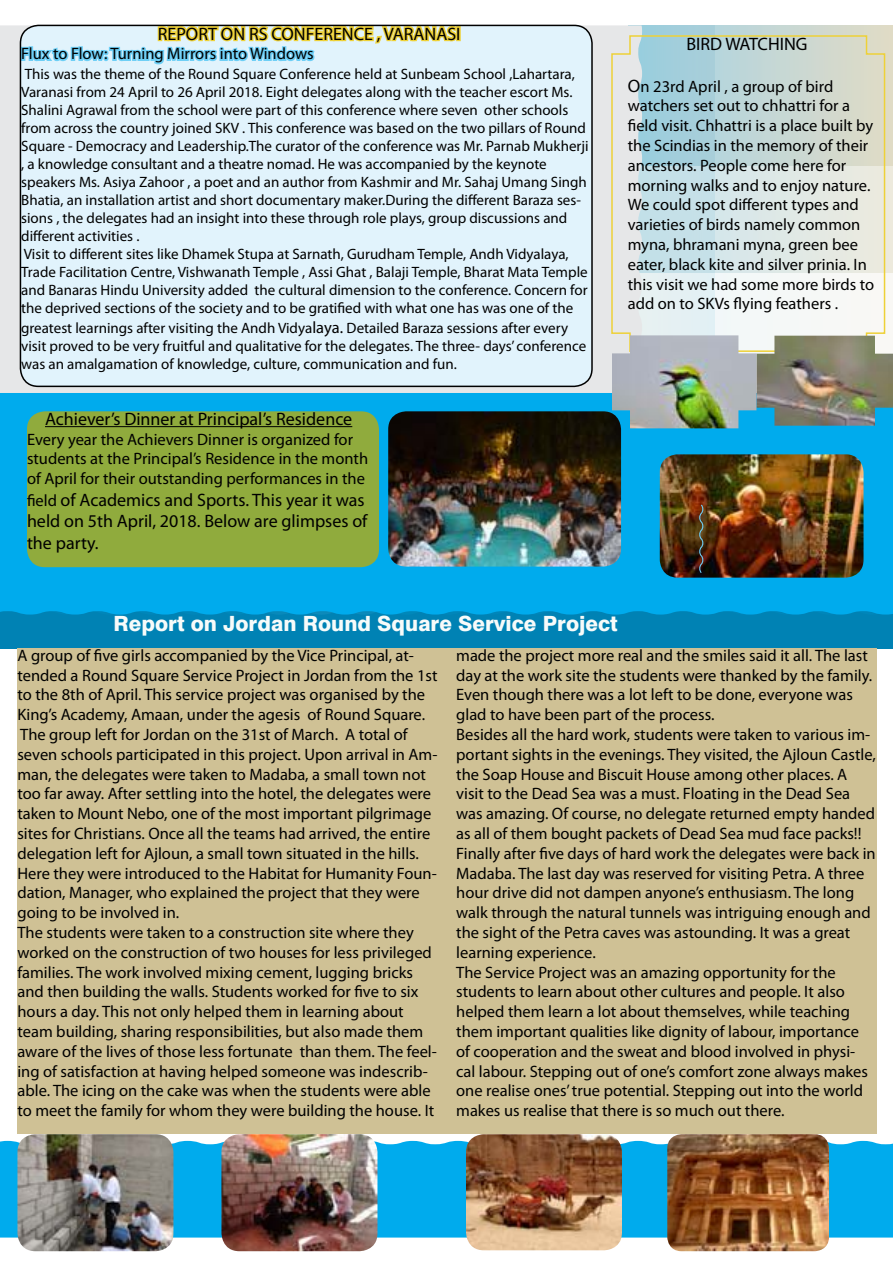
<style>
.page{position:relative;width:893px;height:1263px;background:#fff}
.page>*{position:absolute;margin:0;border:0;box-sizing:border-box;transform-origin:0 0}
.t1{font:800 21px "Swiss 721 BT";color:#f7fbfa}
.t2{font:18px/21.6px "Myriad Pro";color:#000}
.t3{font:16.5px/19.8px "Myriad Pro";color:#000}
.t4{font:15px/18px "Myriad Pro";color:#000}
.s1{font-size:16.5px}
.s2{font-size:18px}
</style>
<div class="page">
<svg style="left:715px;top:25px;width:178px;height:248px"></svg>
<div style="left:629px;top:25px;width:86px;height:368px;background:#a2cedb"></div>
<div style="left:0;top:25px;width:642px;height:368px;background:#e6e7e8"></div>
<div style="left:0;top:411px;width:893px;height:237px;background:#0082b4"></div>
<div style="left:0;top:393px;width:893px;height:221px;background:#00abed"></div>
<div style="left:0;top:1141px;width:893px;height:96px;background:#00abed"></div>
<div style="left:27px;top:411px;width:352px;height:156px;background:#90ab3d;border-radius:18px"></div>
<hr style="left:45px;top:426px;width:307px;height:1px;background:#000">
<img style="left:388px;top:411px;width:233px;height:156px">
<div style="left:17px;top:648px;width:860px;height:486px;background:#cfc195"></div>
<img style="left:17px;top:1134px;width:156px;height:117px">
<img style="left:221px;top:1134px;width:156px;height:117px">
<img style="left:466px;top:1134px;width:156px;height:116px">
<img style="left:667px;top:1134px;width:162px;height:117px">
<svg style="left:610px;top:34px;width:276px;height:319px"></svg>
<img style="left:756px;top:336px;width:137px;height:90px">
<img style="left:612px;top:335px;width:144px;height:93px">
<div style="left:20px;top:25px;width:572px;height:361px;background:#e1f3fc;border-radius:18px"></div>
<div style="left:456px;top:26px;width:5px;height:15px;border:3px solid #eed137"></div>
<svg style="left:19px;top:24px;width:440px;height:125px"></svg>
<div style="left:20px;top:25px;width:573px;height:362px;border:2px solid #000;border-radius:18px"></div>
<img style="left:660px;top:454px;width:203px;height:124px">
<svg style="left:698px;top:503px;width:7px;height:71px"></svg>
<p class="t2" style="left:158px;top:23px;width:304px">REPORT ON RS CONFERENCE , VARANASI</p>
<p class="t3" style="left:21px;top:44px;width:294px">Flux to Flow: Turning Mirrors into Windows</p>
<p class="t4" style="left:21px;top:65px;width:569px">This was the theme of the Round Square Conference held at Sunbeam School ,Lahartara, Varanasi from 24 April to 26 April 2018. Eight delegates along with the teacher escort Ms.<br>Shalini Agrawal from the school were part of this conference where seven other schools from across the country joined SKV . This conference was based on the two pillars of Round Square - Democracy and Leadership.The curator of the conference was Mr. Parnab Mukherji , a knowledge consultant and a theatre nomad. He was accompanied by the keynote speakers Ms. Asiya Zahoor , a poet and an author from Kashmir and Mr. Sahaj Umang Singh Bhatia, an installation artist and short documentary maker.During the different Baraza ses&shy;sions , the delegates had an insight into these through role plays, group discussions and different activities .<br>Visit to different sites like Dhamek Stupa at Sarnath, Gurudham Temple, Andh Vidyalaya, Trade Facilitation Centre, Vishwanath Temple , Assi Ghat , Balaji Temple, Bharat Mata Temple and Banaras Hindu University added the cultural dimension to the conference. Concern for the deprived sections of the society and to be gratified with what one has was one of the</p>
<p class="t4" style="left:21px;top:319px;width:566px">greatest learnings after visiting the Andh Vidya<span class="s1">laya.</span> Detailed Baraza sessions after every visit proved to be very fruitful and qualitative for the delegates. The three- days’ conference was an amalgamation of knowledge, culture, communication and fun.</p>
<p class="t2" style="left:45px;top:408px;width:309px">Achiever’s Dinner at Principal’s Residence</p>
<p class="t3" style="left:27px;top:429px;width:343px">Every year the Achievers Dinner is organized for students at the Principal’s Residence in the month of April for their outstanding performances in the</p>
<p class="t2" style="left:27px;top:489px;width:342px"><span class="s1">field</span> of Academics and Sports. This year it was held on 5th April, 2018. Below are glimpses of the party.</p>
<p class="t2" style="left:686px;top:33px;width:123px">BIRD WATCHING</p>
<p class="t3" style="left:628px;top:76px;width:248px"><span class="s2">O</span>n 23rd April , a group of bird watchers set out to chhattri for a field visit. Chhattri is a place built by the Scindias in the memory of their ancestors. People come here for morning walks and to enjoy nature.<br>We could spot different types and varieties of birds namely common myna, bhramani myna, green bee eater, black kite and silver prinia. In this visit we had some more birds to add on to SKVs flying feathers .</p>
<p class="t1" style="left:113px;top:611px;width:506px">Report on Jordan Round Square Service Project</p>
<p class="t3" style="left:17px;top:645px;width:422px">A group of five girls accompanied by the Vice Principal, at&shy;tended a Round Square Service Project in Jordan from the 1st to the 8th of April. This service project was organised by the King’s Academy, Amaan, under the agesis of Round Square.<br>The group left for Jordan on the 31st of March. A total of seven schools participated in this project. Upon arrival in Am&shy;man, the delegates were taken to Madaba, a small town not too far away. After settling into the hotel, the delegates were taken to Mount Nebo, one of the most important pilgrimage sites for Christians. Once all the teams had arrived, the entire delegation left for Ajloun, a small town situated in the hills.<br>Here they were introduced to the Habitat for Humanity Foun&shy;dation, Manager, who explained the project that they were going to be involved in.<br>The students were taken to a construction site where they worked on the construction of two houses for less privileged families. The work involved mixing cement, lugging bricks and then building the walls. Students worked for five to six hours a day. This not only helped them in learning about team building, sharing responsibilities, but also made them aware of the lives of those less fortunate than them. The feel&shy;ing of satisfaction at having helped someone was indescrib&shy;able. The icing on the cake was when the students were able to meet the family for whom they were building the house. It</p>
<p class="t3" style="left:456px;top:645px;width:421px">made the project more real and the smiles said it all. The last day at the work site the students were thanked by the family.<br>Even though there was a lot left to be done, everyone was glad to have been part of the process.<br>Besides all the hard work, students were taken to various im&shy;portant sights in the evenings. They visited, the Ajloun Castle, the Soap House and Biscuit House among other places. A visit to the Dead Sea was a must. Floating in the Dead Sea was amazing. Of course, no delegate returned empty handed as all of them bought packets of Dead Sea mud face packs!!<br>Finally after five days of hard work the delegates were back in Madaba. The last day was reserved for visiting Petra. A three hour drive did not dampen anyone’s enthusiasm. The long walk through the natural tunnels was intriguing enough and the sight of the Petra caves was astounding. It was a great learning experience.<br>The Service Project was an amazing opportunity for the students to learn about other cultures and people. It also helped them learn a lot about themselves, while teaching them important qualities like dignity of labour, importance of cooperation and the sweat and blood involved in physi&shy;cal labour. Stepping out of one’s comfort zone always makes one realise ones’ true potential. Stepping out into the world makes us realise that there is so much out there.</p>
</div>
